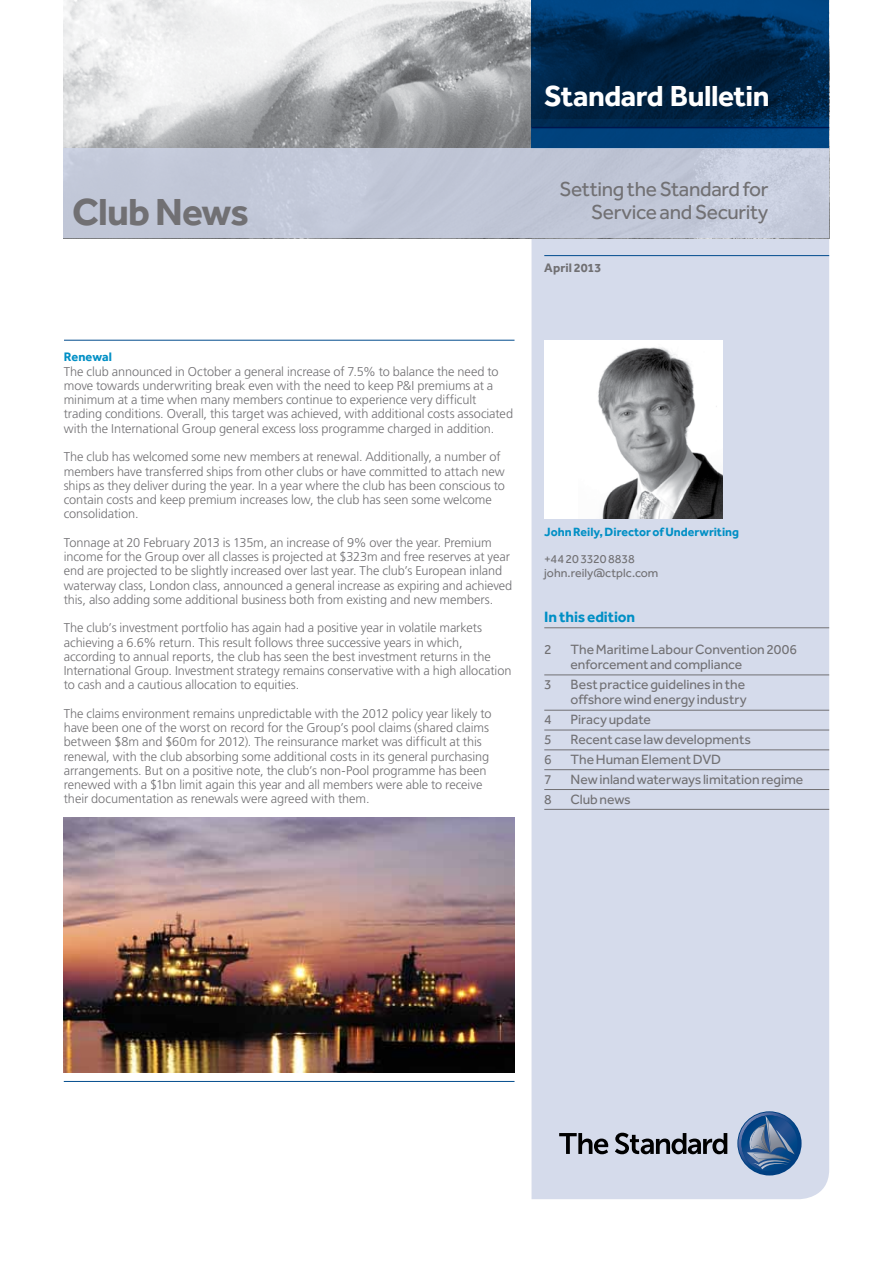
<style>
.page{position:relative;width:893px;height:1263px;background:#fff}
.page>*{position:absolute;margin:0;border:0;box-sizing:border-box;transform-origin:0 0}
.t1{font:700 39px "Effra";letter-spacing:-.02em;color:#717073}
.t2{font:700 30px "Effra";letter-spacing:-.02em;color:#fff}
.t3{font:21px/22.5px "Effra";letter-spacing:-.015em;color:#717073;text-align:right}
.t4{font:700 15.45px "Effra";letter-spacing:-.01em;color:#008fc5}
.t5{font:13.95px/15.5px "Effra";letter-spacing:-.005em;color:#717073}
.t6{font:300 12.75px/14.2px "Frutiger LT Std";letter-spacing:-.005em;color:#717073}
.t7{font:700 12.75px "Effra";letter-spacing:.005em;color:#717073}
.t8{font:700 12.75px "Effra";letter-spacing:.005em;color:#008fc5}
.t9{font:12.3px/14px "Effra";color:#717073}
.t10{font:700 12.3px "Effra";color:#008fc5}
</style>
<div class="page">
<div style="left:531px;top:238px;width:298px;height:961px;background:#d5dbeb"></div>
<svg style="left:615px;top:1133px;width:112px;height:21px;background:#757982"></svg>
<svg style="left:559px;top:1133px;width:49px;height:21px"></svg>
<svg style="left:738px;top:1112px;width:63px;height:62px;background:#5176a4"></svg>
<img style="left:754px;top:1153px;width:34px;height:6px">
<img style="left:750px;top:1127px;width:18px;height:24px">
<hr style="left:64px;top:340px;width:450px;height:1px;background:#004b8d">
<hr style="left:64px;top:1081px;width:450px;height:1px;background:#004b8d">
<img style="left:64px;top:818px;width:450px;height:255px">
<hr style="left:544px;top:627px;width:285px;height:1px;background:#717073">
<hr style="left:544px;top:675px;width:285px;height:1px;background:#717073">
<hr style="left:544px;top:710px;width:285px;height:1px;background:#717073">
<hr style="left:544px;top:730px;width:285px;height:1px;background:#717073">
<hr style="left:544px;top:750px;width:285px;height:1px;background:#717073">
<hr style="left:544px;top:769px;width:285px;height:1px;background:#717073">
<hr style="left:544px;top:789px;width:285px;height:1px;background:#717073">
<hr style="left:544px;top:809px;width:285px;height:1px;background:#717073">
<img style="left:64px;top:0;width:467px;height:149px">
<svg style="left:531px;top:0;width:298px;height:149px;background:#012d56"></svg>
<hr style="left:544px;top:255px;width:285px;height:1px;background:#004b8d">
<div style="left:64px;top:149px;width:765px;height:89px;background:#c1c7d7"></div>
<div style="left:544px;top:340px;width:179px;height:179px;background:#fff"></div>
<img style="left:598px;top:347px;width:125px;height:172px">
<h1 class="t1" style="left:72px;top:189px;width:178px">Club News</h1>
<h2 class="t2" style="left:544px;top:78px;width:227px">Standard Bulletin</h2>
<h3 class="t3" style="left:560px;top:178px;width:210px">Setting the Standard for<br>Service and Security</h3>
<p class="t7" style="left:544px;top:260px;width:59px">April 2013</p>
<p class="t8" style="left:64px;top:349px;width:50px">Renewal</p>
<p class="t6" style="left:64px;top:364px;width:451px">The club announced in October a general increase of 7.5% to balance the need to move towards underwriting break even with the need to keep P&amp;I premiums at a minimum at a time when many members continue to experience very difficult trading conditions. Overall, this target was achieved, with additional costs associated with the International Group general excess loss programme charged in addition.</p>
<p class="t6" style="left:64px;top:450px;width:443px">The club has welcomed some new members at renewal. Additionally, a number of members have transferred ships from other clubs or have committed to attach new ships as they deliver during the year. In a year where the club has been conscious to contain costs and keep premium increases low, the club has seen some welcome consolidation.</p>
<p class="t6" style="left:64px;top:535px;width:450px">Tonnage at 20 February 2013 is 135m, an increase of 9% over the year. Premium income for the Group over all classes is projected at $323m and free reserves at year end are projected to be slightly increased over last year. The club’s European inland waterway class, London class, announced a general increase as expiring and achieved this, also adding some additional business both from existing and new members.</p>
<p class="t6" style="left:64px;top:621px;width:449px">The club’s investment portfolio has again had a positive year in volatile markets achieving a 6.6% return. This result follows three successive years in which, according to annual reports, the club has seen the best investment returns in the International Group. Investment strategy remains conservative with a high allocation to cash and a cautious allocation to equities.</p>
<p class="t6" style="left:64px;top:706px;width:429px">The claims environment remains unpredictable with the 2012 policy year likely to have been one of the worst on record for the Group’s pool claims (shared claims between $8m and $60m for 2012). The reinsurance market was difficult at this renewal, with the club absorbing some additional costs in its general purchasing arrangements. But on a positive note, the club’s non-Pool programme has been renewed with a $1bn limit again this year and all members were able to receive their documentation as renewals were agreed with them.</p>
<p class="t10" style="left:544px;top:524px;width:196px">John Reily, Director of Underwriting</p>
<p class="t9" style="left:544px;top:552px;width:116px">+44 20 3320 8838 john.reily@ctplc.com</p>
<p class="t4" style="left:544px;top:607px;width:92px">In this edition</p>
<p class="t5" style="left:544px;top:641px;width:9px">2</p>
<p class="t5" style="left:571px;top:641px;width:228px">The Maritime Labour Convention 2006 enforcement and compliance</p>
<p class="t5" style="left:544px;top:676px;width:9px">3</p>
<p class="t5" style="left:571px;top:676px;width:178px">Best practice guidelines in the offshore wind energy industry</p>
<p class="t5" style="left:544px;top:712px;width:9px">4</p>
<p class="t5" style="left:571px;top:712px;width:82px">Piracy update</p>
<p class="t5" style="left:544px;top:731px;width:9px">5</p>
<p class="t5" style="left:571px;top:731px;width:182px">Recent case law developments</p>
<p class="t5" style="left:544px;top:751px;width:9px">6</p>
<p class="t5" style="left:571px;top:751px;width:152px">The Human Element DVD</p>
<p class="t5" style="left:544px;top:771px;width:9px">7</p>
<p class="t5" style="left:571px;top:771px;width:234px">New inland waterways limitation regime</p>
<p class="t5" style="left:544px;top:791px;width:9px">8</p>
<p class="t5" style="left:571px;top:791px;width:62px">Club news</p>
</div>
